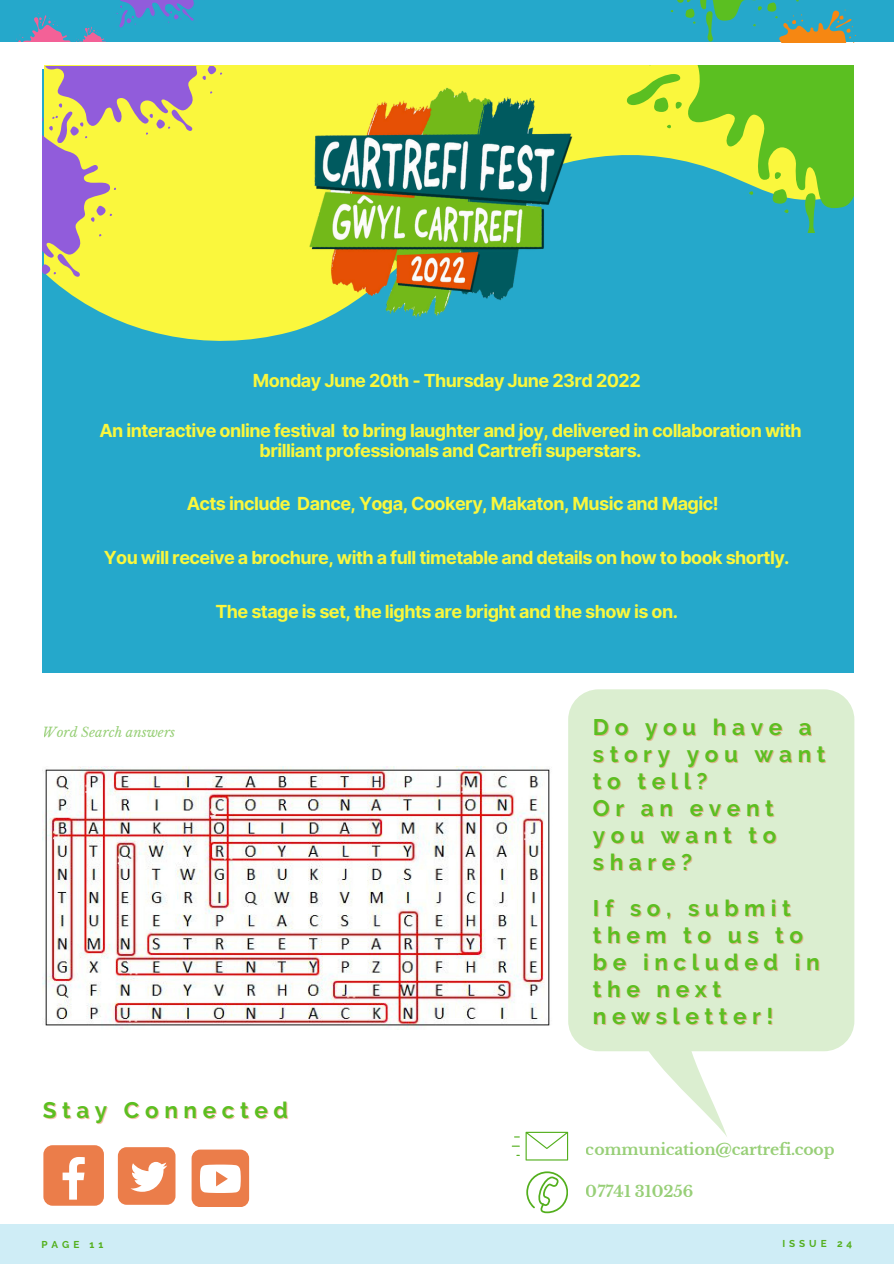
<style>
.page{position:relative;width:894px;height:1264px;background:#fff}
.page>*{position:absolute;margin:0;border:0;box-sizing:border-box;transform-origin:0 0}
.t1{font:700 22.5px "Raleway";letter-spacing:.25em;color:#5bbf21}
.t2{font:700 18px/20.2px "Inter";letter-spacing:-.03em;color:#faf73d;text-align:center}
.t3{font:700 15.6px "Libre Baskerville";letter-spacing:-.015em;color:#53af1d}
.t4{font:italic 13.2px "Libre Baskerville";color:#53af1d}
.t5{font:700 9.9px "Raleway";letter-spacing:.4em;color:#53af1d}
</style>
<div class="page">
<div style="left:43px;top:1145px;width:61px;height:60px;background:#eb7d4a;border-radius:9px"></div>
<svg style="left:63px;top:1157px;width:22px;height:42px"></svg>
<div style="left:118px;top:1147px;width:57px;height:57px;background:#eb7d4a;border-radius:9px"></div>
<svg style="left:130px;top:1161px;width:37px;height:30px"></svg>
<div style="left:191px;top:1149px;width:58px;height:57px;background:#eb7d4a;border-radius:9px"></div>
<svg style="left:200px;top:1164px;width:41px;height:28px"></svg>
<svg style="left:525px;top:1131px;width:43px;height:29px"></svg>
<svg style="left:526px;top:1171px;width:42px;height:42px"></svg>
<div style="left:0;top:1224px;width:893px;height:39px;background:#cfedf6"></div>
<svg style="left:568px;top:689px;width:286px;height:448px;fill:#dbeed0"></svg>
<div style="left:0;top:0;width:893px;height:42px;background:#25a8cb"></div>
<svg style="left:16px;top:13px;width:89px;height:28px"></svg>
<svg style="left:116px;top:0;width:78px;height:27px"></svg>
<svg style="left:670px;top:0;width:185px;height:43px"></svg>
<img style="left:43px;top:767px;width:507px;height:262px">
<div style="left:43px;top:69px;width:811px;height:603px;background:#25a8cb"></div>
<svg style="left:44px;top:66px;width:771px;height:275px"></svg>
<svg style="left:42px;top:67px;width:180px;height:210px;background:#d6c66f"></svg>
<img style="left:295px;top:69px;width:290px;height:270px">
<svg style="left:624px;top:66px;width:229px;height:166px"></svg>
<h1 class="t2" style="left:253px;top:370px;width:389px">Monday June 20th - Thursday June 23rd 2022</h1>
<p class="t2" style="left:99px;top:420px;width:703px">An interactive online festival to bring laughter and joy, delivered in collaboration with brilliant professionals and Cartrefi superstars.</p>
<p class="t2" style="left:187px;top:493px;width:533px">Acts include Dance, Yoga, Cookery, Makaton, Music and Magic!</p>
<p class="t2" style="left:104px;top:547px;width:687px">You will receive a brochure, with a full timetable and details on how to book shortly.</p>
<p class="t2" style="left:215px;top:601px;width:464px">The stage is set, the lights are bright and the show is on.</p>
<p class="t4" style="left:43px;top:724px;width:134px">Word Search answers</p>
<p class="t1" style="left:43px;top:1097px;width:247px">Stay Connected</p>
<p class="t1" style="left:592px;top:713px;width:220px">Do you have a</p>
<p class="t1" style="left:592px;top:740px;width:234px">story you want</p>
<p class="t1" style="left:592px;top:767px;width:116px">to tell?</p>
<p class="t1" style="left:592px;top:794px;width:182px">Or an event</p>
<p class="t1" style="left:592px;top:821px;width:185px">you want to</p>
<h2 class="t1" style="left:592px;top:848px;width:100px">share?</h2>
<h2 class="t1" style="left:592px;top:894px;width:199px">If so, submit</h2>
<h2 class="t1" style="left:592px;top:921px;width:212px">them to us to</h2>
<h2 class="t1" style="left:592px;top:948px;width:228px">be included in</h2>
<h2 class="t1" style="left:592px;top:975px;width:130px">the next</h2>
<p class="t1" style="left:592px;top:1002px;width:182px">newsletter!</p>
<p class="t3" style="left:585px;top:1139px;width:250px">communication@cartrefi.coop</p>
<p class="t3" style="left:585px;top:1181px;width:109px">07741 310256</p>
<p class="t5" style="left:41px;top:1238px;width:64px">PAGE 11</p>
<p class="t5" style="left:782px;top:1237px;width:71px">ISSUE 24</p>
</div>
